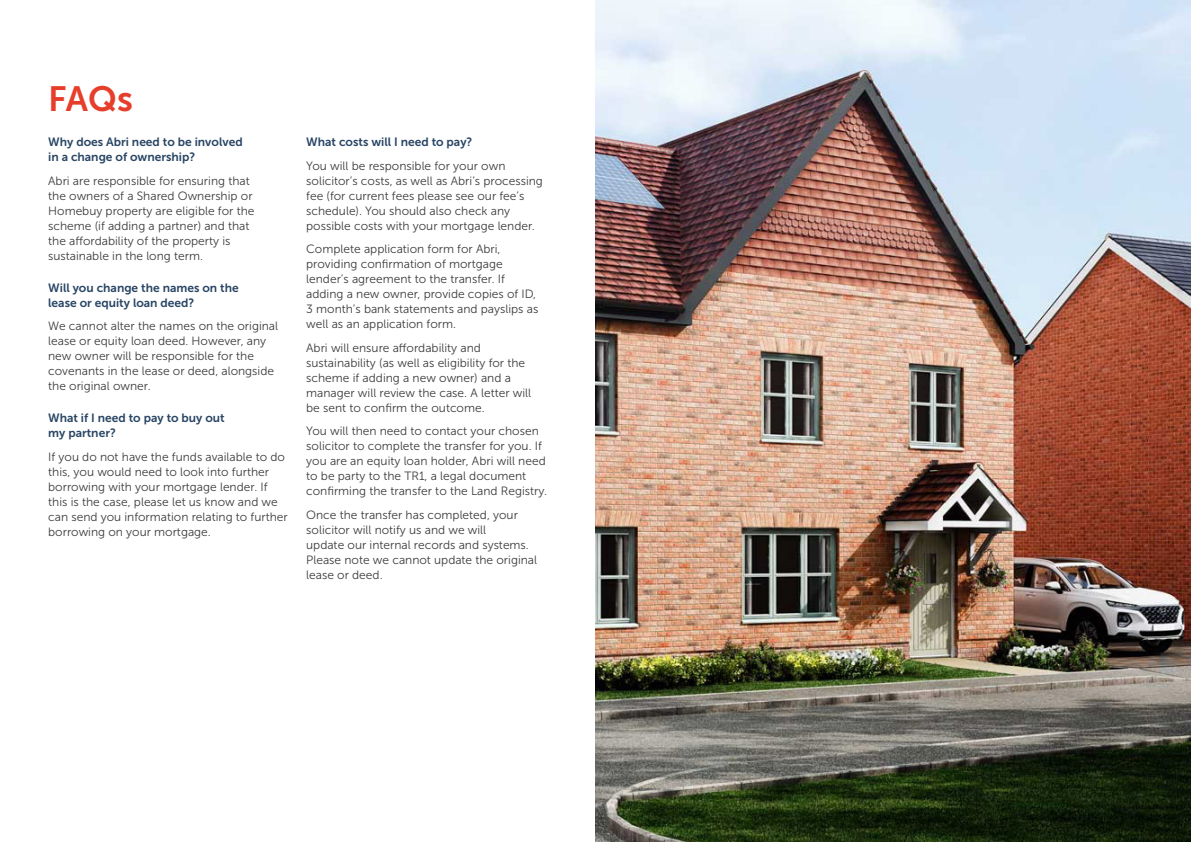
<style>
.page{position:relative;width:1191px;height:842px;background:#fff}
.page>*{position:absolute;margin:0;border:0;box-sizing:border-box;transform-origin:0 0}
.t1{font:35px "Museo Sans 700";color:#e63e2b}
.t2{font:12px/15px "Museo Sans 300";color:#3c3c3b}
.t3{font:12px/15px "Museo Sans 700";color:#284564}
</style>
<div class="page">
<img style="left:595px;top:0;width:596px;height:842px">
<h1 class="t1" style="left:48px;top:80px;width:86px">FAQs</h1>
<p class="t3" style="left:48px;top:134px;width:196px">Why does Abri need to be involved in a change of ownership?</p>
<p class="t2" style="left:48px;top:173px;width:208px">Abri are responsible for ensuring that the owners of a Shared Ownership or Homebuy property are eligible for the scheme (if adding a partner) and that the affordability of the property is sustainable in the long term.</p>
<p class="t3" style="left:48px;top:280px;width:192px">Will you change the names on the lease or equity loan deed?</p>
<p class="t2" style="left:48px;top:319px;width:231px">We cannot alter the names on the original lease or equity loan deed. However, any new owner will be responsible for the covenants in the lease or deed, alongside the original owner.</p>
<p class="t3" style="left:48px;top:411px;width:178px">What if I need to pay to buy out my partner?</p>
<p class="t2" style="left:48px;top:449px;width:241px">If you do not have the funds available to do this, you would need to look into further borrowing with your mortgage lender. If this is the case, please let us know and we can send you information relating to further borrowing on your mortgage.</p>
<p class="t3" style="left:306px;top:134px;width:168px">What costs will I need to pay?</p>
<p class="t2" style="left:306px;top:158px;width:238px">You will be responsible for your own solicitor’s costs, as well as Abri’s processing fee (for current fees please see our fee’s schedule). You should also check any possible costs with your mortgage lender.</p>
<p class="t2" style="left:306px;top:242px;width:234px">Complete application form for Abri, providing confirmation of mortgage lender’s agreement to the transfer. If adding a new owner, provide copies of ID, 3 month’s bank statements and payslips as well as an application form.</p>
<p class="t2" style="left:306px;top:340px;width:226px">Abri will ensure affordability and sustainability (as well as eligibility for the scheme if adding a new owner) and a manager will review the case. A letter will be sent to confirm the outcome.</p>
<p class="t2" style="left:306px;top:424px;width:242px">You will then need to contact your chosen solicitor to complete the transfer for you. If you are an equity loan holder, Abri will need to be party to the TR1, a legal document confirming the transfer to the Land Registry.</p>
<p class="t2" style="left:306px;top:507px;width:232px">Once the transfer has completed, your solicitor will notify us and we will<br>update our internal records and systems.<br>Please note we cannot update the original lease or deed.</p>
</div>
